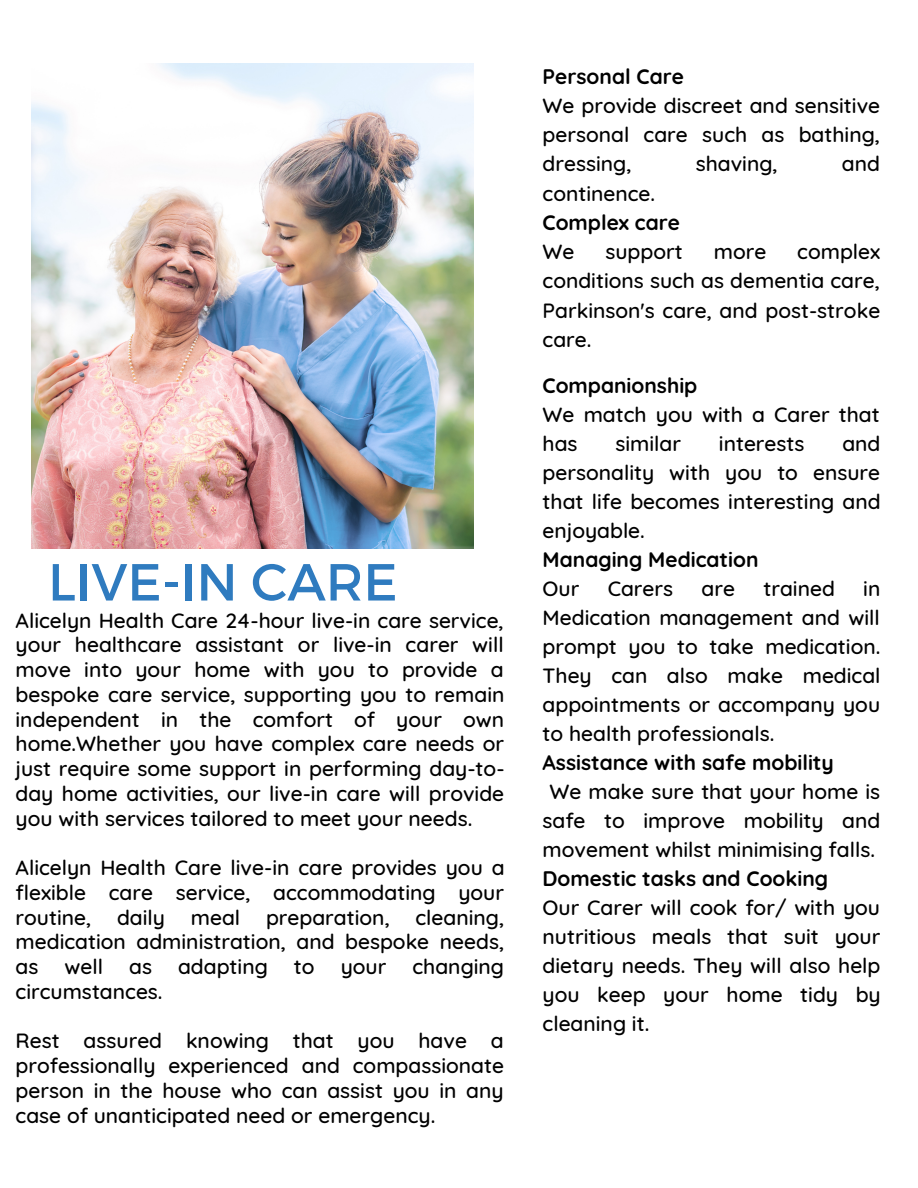
<style>
.page{position:relative;width:918px;height:1188px;background:#fff}
.page>*{position:absolute;margin:0;border:0;box-sizing:border-box;transform-origin:0 0}
.t1{font:52.05px "Montserrat";color:#2f7bbf}
.t2{font:500 21px/24.8px "Quicksand";color:#000;text-align:justify}
.t3{font:700 21px "Quicksand";color:#000}
</style>
<div class="page">
<img style="left:31px;top:63px;width:442px;height:485px">
<p class="t1" style="left:48px;top:548px;width:351px">LIVE-IN CARE</p>
<p class="t2" style="left:16px;top:607px;width:491px">Alicelyn Health Care 24-hour live-in care service, your healthcare assistant or live-in carer will move into your home with you to provide a bespoke care service, supporting you to remain independent in the comfort of your own home.Whether you have complex care needs or just require some support in performing day-to&shy;day home activities, our live-in care will provide you with services tailored to meet your needs.</p>
<p class="t2" style="left:16px;top:855px;width:491px">Alicelyn Health Care live-in care provides you a flexible care service, accommodating your routine, daily meal preparation, cleaning, medication administration, and bespoke needs, as well as adapting to your changing circumstances.</p>
<p class="t2" style="left:16px;top:1028px;width:490px">Rest assured knowing that you have a professionally experienced and compassionate person in the house who can assist you in any case of unanticipated need or emergency.</p>
<p class="t3" style="left:543px;top:63px;width:143px">Personal Care</p>
<p class="t2" style="left:543px;top:90px;width:339px;line-height:29.2px">We provide discreet and sensitive personal care such as bathing, dressing,</p>
<p class="t2" style="left:696px;top:151px;width:83px">shaving,</p>
<p class="t2" style="left:842px;top:151px;width:40px">and</p>
<p class="t2" style="left:543px;top:180px;width:114px">continence.</p>
<p class="t3" style="left:543px;top:209px;width:139px">Complex care</p>
<p class="t2" style="left:543px;top:239px;width:33px">We</p>
<p class="t2" style="left:605px;top:239px;width:79px">support</p>
<p class="t2" style="left:714px;top:239px;width:54px">more</p>
<p class="t2" style="left:543px;top:237px;width:339px;line-height:29.2px;text-indent:255px">complex conditions such as dementia care, Parkinson's care, and post-stroke care.</p>
<p class="t3" style="left:543px;top:372px;width:156px">Companionship</p>
<p class="t2" style="left:543px;top:400px;width:339px;line-height:29px">We match you with a Carer that has</p>
<p class="t2" style="left:543px;top:429px;width:340px;line-height:29px;text-indent:300px">and personality with you to ensure that life becomes interesting and enjoyable.</p>
<p class="t3" style="left:543px;top:546px;width:217px">Managing Medication</p>
<p class="t2" style="left:543px;top:576px;width:38px">Our</p>
<p class="t2" style="left:608px;top:576px;width:67px">Carers</p>
<p class="t2" style="left:702px;top:576px;width:35px">are</p>
<p class="t2" style="left:763px;top:576px;width:73px">trained</p>
<p class="t2" style="left:615px;top:431px;width:67px">similar</p>
<p class="t2" style="left:719px;top:431px;width:87px">interests</p>
<p class="t2" style="left:543px;top:574px;width:340px;line-height:29px;text-indent:321px">in Medication management and will prompt you to take medication.<br>They can also make medical appointments or accompany you to health professionals.</p>
<p class="t3" style="left:543px;top:749px;width:293px">Assistance with safe mobility</p>
<p class="t2" style="left:543px;top:777px;width:339px;line-height:29px;text-align:center">We make sure that your home is safe to improve mobility and movement whilst minimising falls.</p>
<p class="t3" style="left:543px;top:865px;width:287px">Domestic tasks and Cooking</p>
<p class="t2" style="left:543px;top:893px;width:340px;line-height:29px">Our Carer will cook for/ with you nutritious meals that suit your dietary needs. They will also help you keep your home tidy by cleaning it.</p>
</div>
